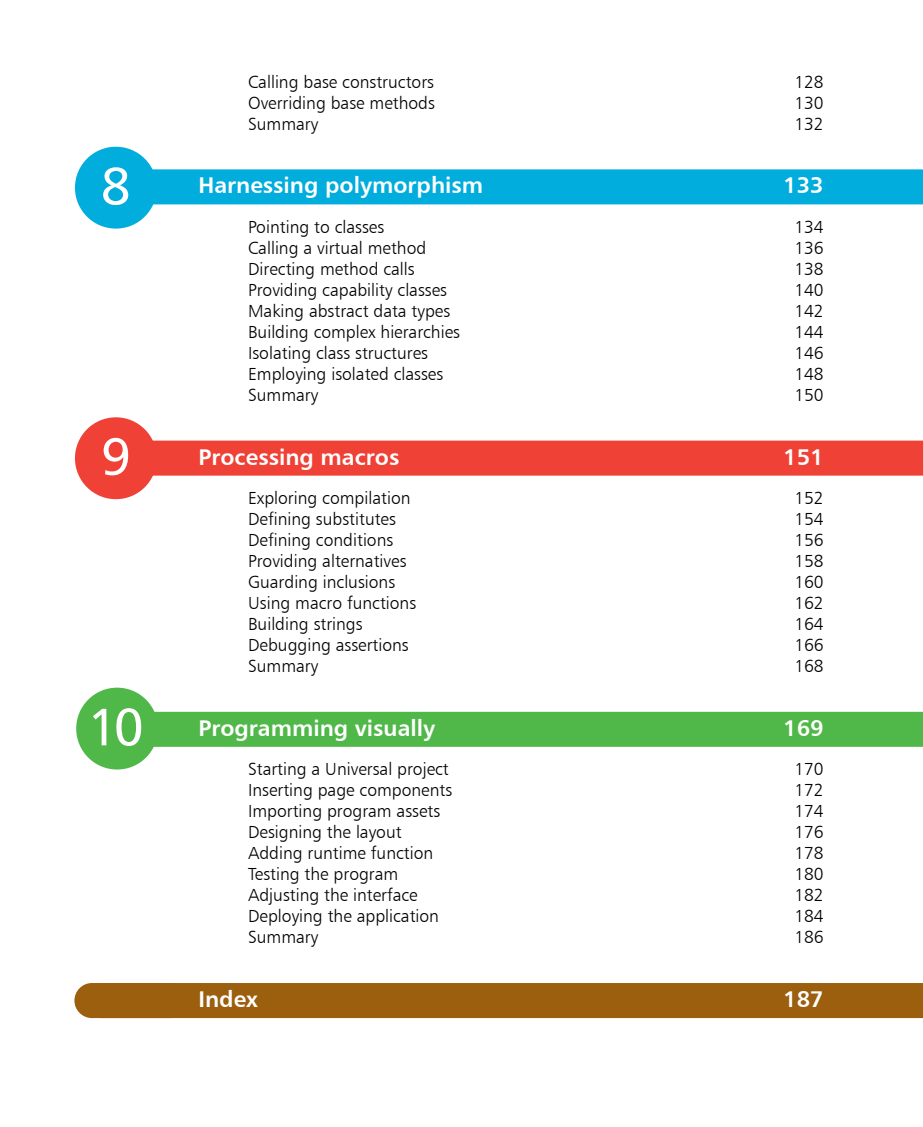
<style>
.page{position:relative;width:923px;height:1127px;background:#fff}
.page>*{position:absolute;margin:0;border:0;box-sizing:border-box;transform-origin:0 0}
.t1{font:52.5px "Humanist 777 BT Roman B";color:#fff}
.t2{font:22.75px "Humanist 777 BT Bold B";color:#fff}
.t3{font:17.5px "Humanist 777 BT Light B";color:#000}
</style>
<div class="page">
<div style="left:99px;top:169px;width:824px;height:35px;background:#00addc"></div>
<div style="left:99px;top:440px;width:824px;height:35px;background:#ef4135"></div>
<div style="left:99px;top:711px;width:824px;height:35px;background:#50b848"></div>
<div style="left:99px;top:982px;width:824px;height:35px;background:#9b5f0e"></div>
<div style="left:75px;top:147px;width:82px;height:81px;background:#00addc;border-radius:50%"></div>
<div style="left:75px;top:417px;width:82px;height:82px;background:#ef4135;border-radius:50%"></div>
<div style="left:74px;top:982px;width:114px;height:35px;background:#9b5f0e;border-radius:18px"></div>
<div style="left:76px;top:687px;width:82px;height:82px;background:#50b848;border-radius:50%"></div>
<h1 class="t1" style="left:101px;top:153px;width:32px">8</h1>
<h1 class="t1" style="left:101px;top:424px;width:32px">9</h1>
<h1 class="t1" style="left:88px;top:694px;width:58px">10</h1>
<p class="t3" style="left:248px;top:71px;width:187px">Calling base constructors</p>
<p class="t3" style="left:794px;top:71px;width:31px">128</p>
<p class="t3" style="left:248px;top:92px;width:188px">Overriding base methods</p>
<p class="t3" style="left:794px;top:92px;width:31px">130</p>
<p class="t3" style="left:248px;top:113px;width:72px">Summary</p>
<p class="t3" style="left:794px;top:113px;width:31px">132</p>
<h2 class="t2" style="left:198px;top:171px;width:286px">Harnessing polymorphism</h2>
<h2 class="t2" style="left:783px;top:171px;width:42px">133</h2>
<p class="t3" style="left:248px;top:216px;width:138px">Pointing to classes</p>
<p class="t3" style="left:794px;top:216px;width:31px">134</p>
<p class="t3" style="left:248px;top:237px;width:180px">Calling a virtual method</p>
<p class="t3" style="left:794px;top:237px;width:31px">136</p>
<p class="t3" style="left:248px;top:258px;width:168px">Directing method calls</p>
<p class="t3" style="left:794px;top:258px;width:31px">138</p>
<p class="t3" style="left:248px;top:279px;width:200px">Providing capability classes</p>
<p class="t3" style="left:794px;top:279px;width:31px">140</p>
<p class="t3" style="left:248px;top:300px;width:204px">Making abstract data types</p>
<p class="t3" style="left:794px;top:300px;width:31px">142</p>
<p class="t3" style="left:248px;top:321px;width:213px">Building complex hierarchies</p>
<p class="t3" style="left:794px;top:321px;width:31px">144</p>
<p class="t3" style="left:248px;top:342px;width:181px">Isolating class structures</p>
<p class="t3" style="left:794px;top:342px;width:31px">146</p>
<p class="t3" style="left:248px;top:363px;width:197px">Employing isolated classes</p>
<p class="t3" style="left:794px;top:363px;width:31px">148</p>
<p class="t3" style="left:248px;top:384px;width:72px">Summary</p>
<p class="t3" style="left:794px;top:384px;width:31px">150</p>
<h2 class="t2" style="left:198px;top:442px;width:202px">Processing macros</h2>
<h2 class="t2" style="left:783px;top:442px;width:42px">151</h2>
<p class="t3" style="left:248px;top:487px;width:164px">Exploring compilation</p>
<p class="t3" style="left:794px;top:487px;width:31px">152</p>
<p class="t3" style="left:248px;top:508px;width:149px">Defining substitutes</p>
<p class="t3" style="left:794px;top:508px;width:31px">154</p>
<p class="t3" style="left:248px;top:529px;width:147px">Defining conditions</p>
<p class="t3" style="left:794px;top:529px;width:31px">156</p>
<p class="t3" style="left:248px;top:550px;width:160px">Providing alternatives</p>
<p class="t3" style="left:794px;top:550px;width:31px">158</p>
<p class="t3" style="left:248px;top:571px;width:149px">Guarding inclusions</p>
<p class="t3" style="left:794px;top:571px;width:31px">160</p>
<p class="t3" style="left:248px;top:592px;width:170px">Using macro functions</p>
<p class="t3" style="left:794px;top:592px;width:31px">162</p>
<p class="t3" style="left:248px;top:613px;width:116px">Building strings</p>
<p class="t3" style="left:794px;top:613px;width:31px">164</p>
<p class="t3" style="left:248px;top:634px;width:162px">Debugging assertions</p>
<p class="t3" style="left:794px;top:634px;width:31px">166</p>
<p class="t3" style="left:248px;top:655px;width:72px">Summary</p>
<p class="t3" style="left:794px;top:655px;width:31px">168</p>
<h2 class="t2" style="left:198px;top:713px;width:238px">Programming visually</h2>
<h2 class="t2" style="left:783px;top:713px;width:42px">169</h2>
<p class="t3" style="left:248px;top:758px;width:202px">Starting a Universal project</p>
<p class="t3" style="left:794px;top:758px;width:31px">170</p>
<p class="t3" style="left:248px;top:779px;width:206px">Inserting page components</p>
<p class="t3" style="left:794px;top:779px;width:31px">172</p>
<p class="t3" style="left:248px;top:800px;width:194px">Importing program assets</p>
<p class="t3" style="left:794px;top:800px;width:31px">174</p>
<p class="t3" style="left:248px;top:821px;width:155px">Designing the layout</p>
<p class="t3" style="left:794px;top:821px;width:31px">176</p>
<p class="t3" style="left:248px;top:842px;width:187px">Adding runtime function</p>
<p class="t3" style="left:794px;top:842px;width:31px">178</p>
<p class="t3" style="left:248px;top:863px;width:152px">Testing the program</p>
<p class="t3" style="left:794px;top:863px;width:31px">180</p>
<p class="t3" style="left:248px;top:884px;width:171px">Adjusting the interface</p>
<p class="t3" style="left:794px;top:884px;width:31px">182</p>
<p class="t3" style="left:248px;top:905px;width:192px">Deploying the application</p>
<p class="t3" style="left:794px;top:905px;width:31px">184</p>
<p class="t3" style="left:248px;top:926px;width:72px">Summary</p>
<p class="t3" style="left:794px;top:926px;width:31px">186</p>
<h2 class="t2" style="left:198px;top:984px;width:61px">Index</h2>
<h2 class="t2" style="left:783px;top:984px;width:42px">187</h2>
</div>
